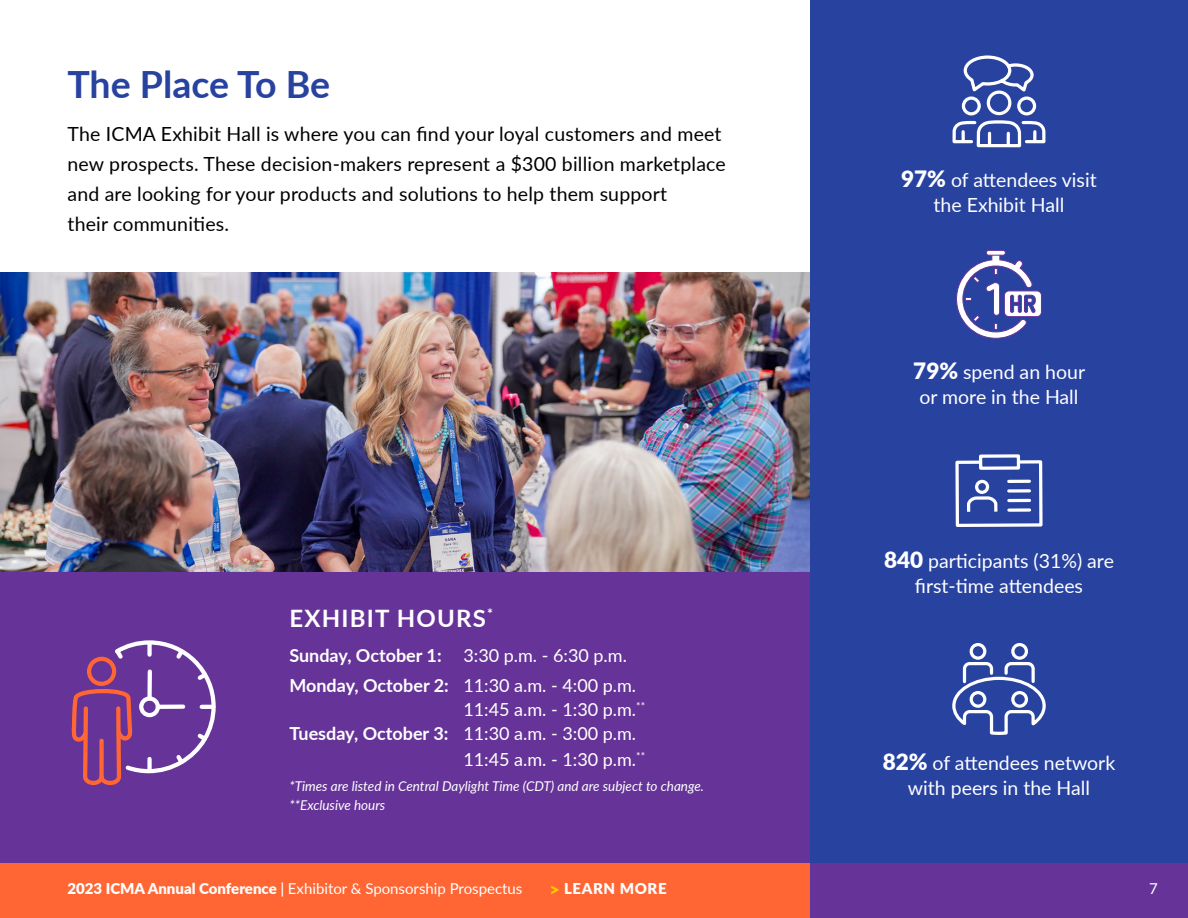
<style>
.page{position:relative;width:1188px;height:918px;background:#fff}
.page>*{position:absolute;margin:0;border:0;box-sizing:border-box;transform-origin:0 0}
.t1{font:700 37.5px "Lato";letter-spacing:-.005em;color:#2842a0}
.t2{font:700 24px "Lato";letter-spacing:.05em;color:#fff}
.t3{font:19.5px/30px "Lato";letter-spacing:.01em;color:#000}
.t4{font:19.5px/25.5px "Lato";color:#fff;text-align:center}
.t5{font:18px/30.8px "Lato";color:#fff}
.t6{font:15px "Lato";color:#fff}
.t7{font:900 15px "Lato";letter-spacing:.04em;color:#fff}
.t8{font:italic 13.5px/19.5px "Lato";color:#fff}
.s1{font-weight:700}
.s2{font-weight:900;font-size:22.5px}
.s3{font-weight:900}
.s4{font-weight:600}
.s5{font-size:18px;color:#fc0}
</style>
<div class="page">
<div style="left:0;top:863px;width:810px;height:55px;background:#f63"></div>
<div style="left:810px;top:863px;width:378px;height:55px;background:#639"></div>
<div style="left:810px;top:0;width:378px;height:863px;background:#2842a0"></div>
<div style="left:0;top:569px;width:810px;height:294px;background:#639"></div>
<img style="left:0;top:272px;width:810px;height:299px">
<svg style="left:72px;top:640px;width:144px;height:145px"></svg>
<svg style="left:952px;top:643px;width:94px;height:92px"></svg>
<div style="left:979px;top:454px;width:41px;height:16px;border:3px solid #fff"></div>
<svg style="left:955px;top:459px;width:88px;height:68px"></svg>
<hr style="left:1009px;top:480px;width:20px;height:3px;background:#fff">
<svg style="left:1009px;top:489px;width:20px;height:4px"></svg>
<hr style="left:1009px;top:499px;width:21px;height:3px;background:#fff">
<svg style="left:1009px;top:508px;width:21px;height:4px"></svg>
<div style="left:986px;top:250px;width:19px;height:5px;background:#fff;border-radius:2px"></div>
<div style="left:986px;top:250px;width:20px;height:6px;border:1px solid #639;border-radius:2px"></div>
<svg style="left:956px;top:254px;width:86px;height:85px"></svg>
<svg style="left:952px;top:55px;width:94px;height:93px"></svg>
<h1 class="t1" style="left:68px;top:56px;width:264px">The Place To Be</h1>
<p class="t3" style="left:68px;top:118px;width:660px">The ICMA Exhibit Hall is where you can find your loyal customers and meet new prospects. These decision-makers represent a $300 billion marketplace and are looking for your products and solutions to help them support<br>their communities.</p>
<p class="t2" style="left:289px;top:600px;width:205px">EXHIBIT HOURS<sup>*</sup></p>
<p class="t5" style="left:289px;top:639px;width:348px"><span class="s1">Sunday, October 1:</span> 3:30 p.m. - 6:30 p.m.<br><span class="s1">Monday, October 2:</span> 11:30 a.m. - 4:00 p.m.</p>
<p class="t5" style="left:463px;top:694px;width:183px">11:45 a.m. - 1:30 p.m.<sup>**</sup></p>
<p class="t5" style="left:289px;top:718px;width:348px"><span class="s1">Tuesday, October 3:</span> 11:30 a.m. - 3:00 p.m.</p>
<p class="t5" style="left:463px;top:743px;width:183px">11:45 a.m. - 1:30 p.m.<sup>**</sup></p>
<p class="t8" style="left:289px;top:775px;width:416px">*Times are listed in Central Daylight Time (CDT) and are subject to change. **Exclusive hours</p>
<p class="t4" style="left:901px;top:166px;width:197px"><span class="s2">97%</span> of attendees visit the Exhibit Hall</p>
<p class="t4" style="left:913px;top:358px;width:173px"><span class="s2">79%</span> spend an hour or more in the Hall</p>
<p class="t4" style="left:884px;top:547px;width:231px"><span class="s2">840</span> participants (31%) are first-time attendees</p>
<p class="t4" style="left:883px;top:749px;width:234px"><span class="s2">82%</span> of attendees network with peers in the Hall</p>
<p class="t6" style="left:68px;top:878px;width:456px"><span class="s3">2023 ICMA Annual Conference</span> <span class="s4">|</span> Exhibitor &amp; Sponsorship Prospectus</p>
<p class="t7" style="left:549px;top:878px;width:119px"><span class="s5">&gt;</span> LEARN MORE</p>
<p class="t6" style="left:1149px;top:878px;width:10px">7</p>
</div>
